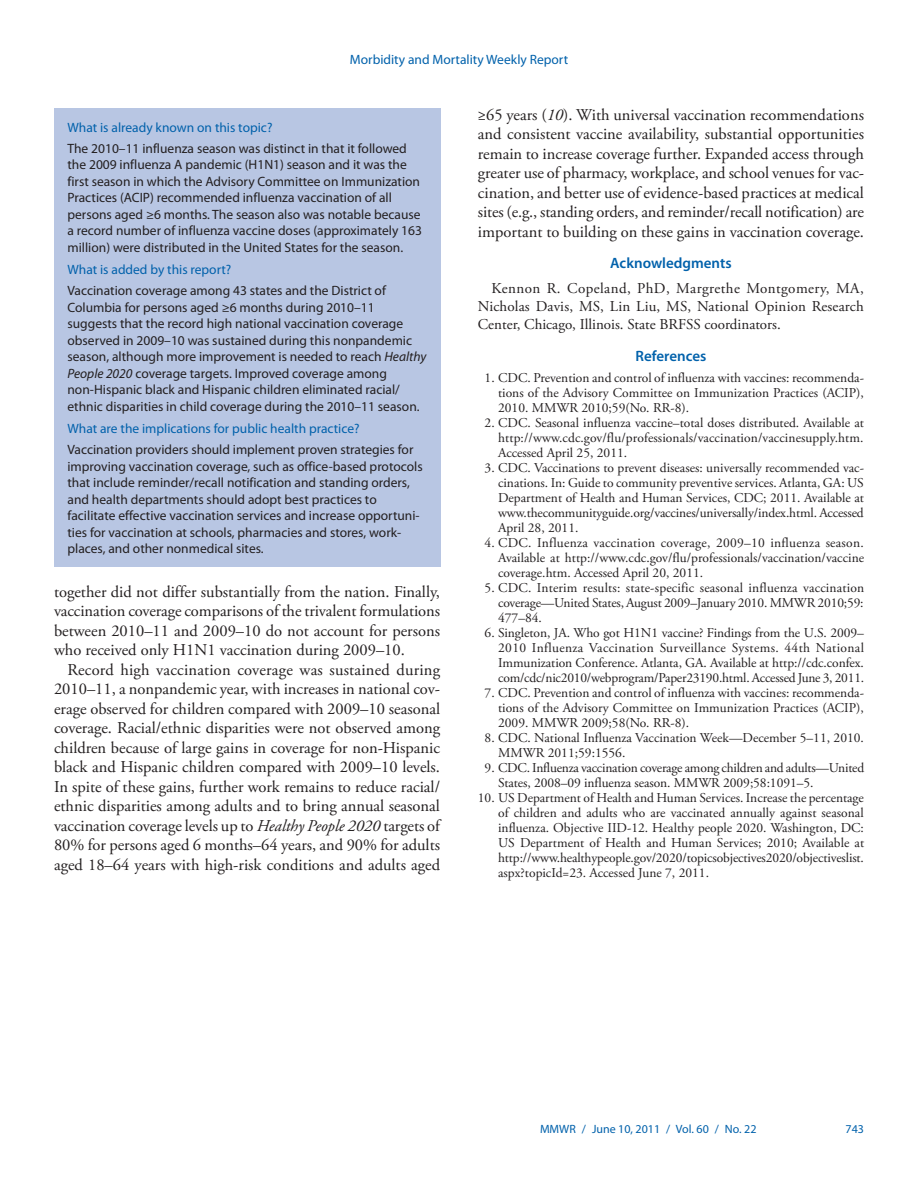
<style>
.page{position:relative;width:918px;height:1188px;background:#fff}
.page>*{position:absolute;margin:0;border:0;box-sizing:border-box;transform-origin:0 0}
.Body_Text{font:16.5px/19.5px "Adobe Garamond Pro";color:#231f20;text-align:justify}
.Acknowl_Text{font:15px/18px "Adobe Garamond Pro";color:#231f20;text-align:justify}
.Headline3{font:600 15px "Myriad Pro";color:#0161ab}
.Reference_Text_1-99{font:13.5px/15px "Adobe Garamond Pro";letter-spacing:-.005em;color:#231f20;text-align:justify}
.FB_answer{font:13.5px/16.5px "Myriad Pro";color:#231f20}
.FB_question{font:13.5px "Myriad Pro";color:#0161ab}
.t1{font:12px "Myriad Pro";color:#0161ab}
.s1{font-style:italic}
</style>
<div class="page">
<div style="left:54px;top:108px;width:386px;height:459px;background:#b8c6e3"></div>
<p class="FB_question" style="left:350px;top:51px;width:220px">Morbidity and Mortality Weekly Report</p>
<p class="FB_question" style="left:68px;top:119px;width:206px">What is already known on this topic?</p>
<p class="FB_answer" style="left:68px;top:140px;width:356px">The 2010–11 influenza season was distinct in that it followed the 2009 influenza A pandemic (H1N1) season and it was the first season in which the Advisory Committee on Immunization Practices (ACIP) recommended influenza vaccination of all persons aged ≥6 months. The season also was notable because a record number of influenza vaccine doses (approximately 163 million) were distributed in the United States for the season.</p>
<p class="FB_question" style="left:68px;top:261px;width:165px">What is added by this report?</p>
<p class="FB_answer" style="left:68px;top:282px;width:360px">Vaccination coverage among 43 states and the District of Columbia for persons aged ≥6 months during 2010–11 suggests that the record high national vaccination coverage observed in 2009–10 was sustained during this nonpandemic season, although more improvement is needed to reach <span class="s1">Healthy People 2020</span> coverage targets. Improved coverage among non-Hispanic black and Hispanic children eliminated racial/ ethnic disparities in child coverage during the 2010–11 season.</p>
<p class="FB_question" style="left:68px;top:420px;width:294px">What are the implications for public health practice?</p>
<p class="FB_answer" style="left:68px;top:441px;width:357px">Vaccination providers should implement proven strategies for improving vaccination coverage, such as office-based protocols that include reminder/recall notification and standing orders, and health departments should adopt best practices to facilitate effective vaccination services and increase opportuni&shy;ties for vaccination at schools, pharmacies and stores, work&shy;places, and other nonmedical sites.</p>
<p class="Body_Text" style="left:54px;top:582px;width:388px">together did not differ substantially from the nation. Finally, vaccination coverage comparisons of the trivalent formulations between 2010–11 and 2009–10 do not account for persons who received only H1N1 vaccination during 2009–10.</p>
<p class="Body_Text" style="left:54px;top:660px;width:388px;text-indent:13px">Record high vaccination coverage was sustained during 2010–11, a nonpandemic year, with increases in national cov&shy;erage observed for children compared with 2009–10 seasonal coverage. Racial/ethnic disparities were not observed among children because of large gains in coverage for non-Hispanic black and Hispanic children compared with 2009–10 levels.<br>In spite of these gains, further work remains to reduce racial/ ethnic disparities among adults and to bring annual seasonal vaccination coverage levels up to <span class="s1">Healthy People 2020</span> targets of 80% for persons aged 6 months–64 years, and 90% for adults aged 18–64 years with high-risk conditions and adults aged</p>
<p class="Body_Text" style="left:478px;top:106px;width:388px">≥65 years (<span class="s1">10</span>). With universal vaccination recommendations and consistent vaccine availability, substantial opportunities remain to increase coverage further. Expanded access through greater use of pharmacy, workplace, and school venues for vac&shy;cination, and better use of evidence-based practices at medical sites (e.g., standing orders, and reminder/recall notification) are important to building on these gains in vaccination coverage.</p>
<p class="Headline3" style="left:610px;top:254px;width:123px">Acknowledgments</p>
<p class="Acknowl_Text" style="left:478px;top:280px;width:387px;text-indent:14px">Kennon R. Copeland, PhD, Margrethe Montgomery, MA, Nicholas Davis, MS, Lin Liu, MS, National Opinion Research Center, Chicago, Illinois. State BRFSS coordinators.</p>
<p class="Headline3" style="left:636px;top:346px;width:72px">References</p>
<p class="Reference_Text_1-99" style="left:498px;top:371px;width:367px;text-indent:-14px">1. CDC. Prevention and control of influenza with vaccines: recommenda&shy;tions of the Advisory Committee on Immunization Practices (ACIP), 2010. MMWR 2010;59(No. RR-8).</p>
<p class="Reference_Text_1-99" style="left:498px;top:416px;width:367px;text-indent:-14px">2. CDC. Seasonal influenza vaccine–total doses distributed. Available at http://www.cdc.gov/flu/professionals/vaccination/vaccinesupply.htm.<br>Accessed April 25, 2011.</p>
<p class="Reference_Text_1-99" style="left:498px;top:461px;width:367px;text-indent:-14px">3. CDC. Vaccinations to prevent diseases: universally recommended vac&shy;cinations. In: Guide to community preventive services. Atlanta, GA: US Department of Health and Human Services, CDC; 2011. Available at www.thecommunityguide.org/vaccines/universally/index.html. Accessed April 28, 2011.</p>
<p class="Reference_Text_1-99" style="left:498px;top:536px;width:367px;text-indent:-14px">4. CDC. Influenza vaccination coverage, 2009–10 influenza season.<br>Available at http://www.cdc.gov/flu/professionals/vaccination/vaccine coverage.htm. Accessed April 20, 2011.</p>
<p class="Reference_Text_1-99" style="left:498px;top:581px;width:368px;text-indent:-14px">5. CDC. Interim results: state-specific seasonal influenza vaccination coverage—United States, August 2009–January 2010. MMWR 2010;59:<br>477–84.</p>
<p class="Reference_Text_1-99" style="left:498px;top:626px;width:368px;text-indent:-14px">6. Singleton, JA. Who got H1N1 vaccine? Findings from the U.S. 2009– 2010 Influenza Vaccination Surveillance Systems. 44th National Immunization Conference. Atlanta, GA. Available at http://cdc.confex. com/cdc/nic2010/webprogram/Paper23190.html. Accessed June 3, 2011.</p>
<p class="Reference_Text_1-99" style="left:498px;top:686px;width:367px;text-indent:-14px">7. CDC. Prevention and control of influenza with vaccines: recommenda&shy;tions of the Advisory Committee on Immunization Practices (ACIP), 2009. MMWR 2009;58(No. RR-8).</p>
<p class="Reference_Text_1-99" style="left:498px;top:731px;width:367px;text-indent:-14px">8. CDC. National Influenza Vaccination Week—December 5–11, 2010.<br>MMWR 2011;59:1556.</p>
<p class="Reference_Text_1-99" style="left:498px;top:761px;width:368px;text-indent:-14px">9. CDC. Influenza vaccination coverage among children and adults—United<br>States, 2008–09 influenza season. MMWR 2009;58:1091–5.</p>
<p class="Reference_Text_1-99" style="left:498px;top:791px;width:368px;text-indent:-20px">10. US Department of Health and Human Services. Increase the percentage of children and adults who are vaccinated annually against seasonal influenza. Objective IID-12. Healthy people 2020. Washington, DC:<br>US Department of Health and Human Services; 2010; Available at http://www.healthypeople.gov/2020/topicsobjectives2020/objectiveslist. aspx?topicId=23. Accessed June 7, 2011.</p>
<p class="t1" style="left:540px;top:1121px;width:218px">MMWR / June 10, 2011 / Vol. 60 / No. 22</p>
<p class="t1" style="left:846px;top:1121px;width:20px">743</p>
</div>
